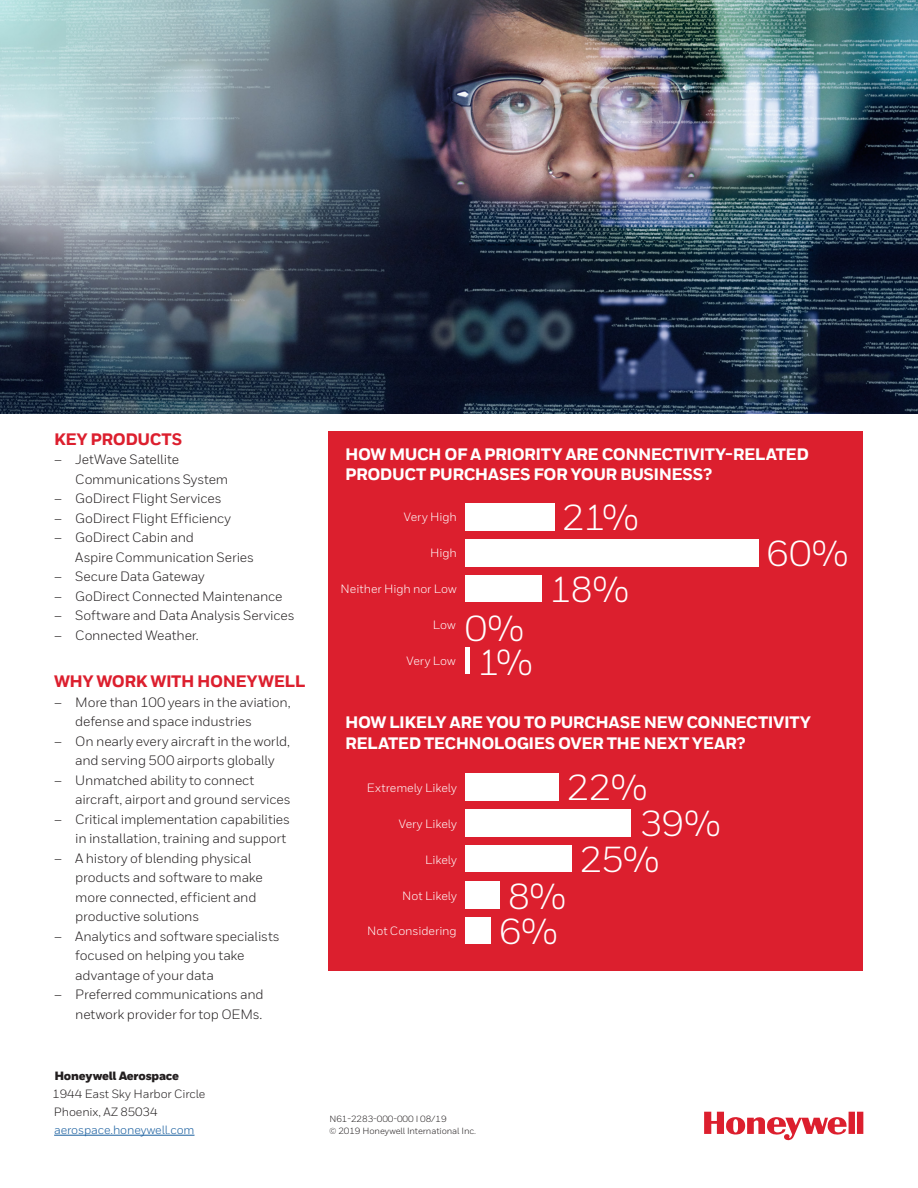
<style>
.page{position:relative;width:918px;height:1188px;background:#fff}
.page>*{position:absolute;margin:0;border:0;box-sizing:border-box;transform-origin:0 0}
.t1{font:36px "Honeywell Sans TT";letter-spacing:-.025em;color:#fff}
.t2{font:800 16.5px "Honeywell Sans TT";letter-spacing:-.03em;color:#fff}
._09_Inside__Body_Hea{font:800 16.5px "Honeywell Sans TT";letter-spacing:-.025em;color:#dc1f2e}
._10_Inside__Body_Tex{font:13.5px/19.5px "Honeywell Sans TT";letter-spacing:-.015em;color:#231f20}
.t3{font:12px "Honeywell Sans TT";color:#fff}
._24_Back__Address_Bl{font:12px "Honeywell Sans";letter-spacing:-.01em;color:#231f20}
._24_Back__Address_Bl-2{font:12px "Honeywell Sans";letter-spacing:-.01em;color:#175d9e}
._23_Back__Address_Bl{font:900 12px "Honeywell Sans";letter-spacing:-.02em;color:#231f20}
._25_Back__Copyright{font:9px "Honeywell Sans";letter-spacing:-.01em;color:#231f20}
</style>
<div class="page">
<img style="left:0;top:0;width:918px;height:414px">
<hr style="left:54px;top:1135px;width:141px;height:1px;background:#175d9e">
<svg style="left:704px;top:1112px;width:159px;height:28px"></svg>
<div style="left:328px;top:431px;width:534px;height:540px;background:#dc1f2e"></div>
<div style="left:465px;top:503px;width:89px;height:27px;background:#fff"></div>
<div style="left:465px;top:773px;width:93px;height:27px;background:#fff"></div>
<div style="left:465px;top:539px;width:293px;height:27px;background:#fff"></div>
<div style="left:465px;top:809px;width:166px;height:27px;background:#fff"></div>
<div style="left:465px;top:575px;width:76px;height:27px;background:#fff"></div>
<div style="left:465px;top:845px;width:106px;height:27px;background:#fff"></div>
<hr style="left:465px;top:647px;width:4px;height:27px;background:#fff">
<div style="left:465px;top:917px;width:26px;height:27px;background:#fff"></div>
<div style="left:465px;top:881px;width:34px;height:27px;background:#fff"></div>
<p class="_09_Inside__Body_Hea" style="left:54px;top:429px;width:130px">KEY PRODUCTS</p>
<p class="_10_Inside__Body_Tex" style="left:75px;top:450px;width:155px;text-indent:-21px">– JetWave Satellite<br>Communications System</p>
<p class="_10_Inside__Body_Tex" style="left:54px;top:489px;width:169px">– GoDirect Flight Services</p>
<p class="_10_Inside__Body_Tex" style="left:54px;top:508px;width:179px">– GoDirect Flight Efficiency</p>
<p class="_10_Inside__Body_Tex" style="left:75px;top:528px;width:180px;text-indent:-21px">– GoDirect Cabin and<br>Aspire Communication Series</p>
<p class="_10_Inside__Body_Tex" style="left:54px;top:567px;width:152px">– Secure Data Gateway</p>
<p class="_10_Inside__Body_Tex" style="left:54px;top:586px;width:230px">– GoDirect Connected Maintenance</p>
<p class="_10_Inside__Body_Tex" style="left:54px;top:606px;width:242px">– Software and Data Analysis Services</p>
<p class="_10_Inside__Body_Tex" style="left:54px;top:625px;width:146px">– Connected Weather.</p>
<p class="_09_Inside__Body_Hea" style="left:54px;top:672px;width:253px">WHY WORK WITH HONEYWELL</p>
<p class="_10_Inside__Body_Tex" style="left:75px;top:692px;width:217px;text-indent:-21px">– More than 100 years in the aviation, defense and space industries</p>
<p class="_10_Inside__Body_Tex" style="left:54px;top:731px;width:238px;text-align:center">– On nearly every aircraft in the world, and serving 500 airports globally</p>
<p class="_10_Inside__Body_Tex" style="left:75px;top:770px;width:217px;text-indent:-21px">– Unmatched ability to connect aircraft, airport and ground services</p>
<p class="_10_Inside__Body_Tex" style="left:54px;top:809px;width:238px;text-align:right">– Critical implementation capabilities in installation, training and support</p>
<p class="_10_Inside__Body_Tex" style="left:75px;top:848px;width:189px;text-indent:-21px">– A history of blending physical products and software to make more connected, efficient and productive solutions</p>
<p class="_10_Inside__Body_Tex" style="left:75px;top:926px;width:206px;text-indent:-21px">– Analytics and software specialists focused on helping you take advantage of your data</p>
<p class="_10_Inside__Body_Tex" style="left:54px;top:985px;width:211px;text-align:right">– Preferred communications and network provider for top OEMs.</p>
<p class="_23_Back__Address_Bl" style="left:54px;top:1068px;width:126px">Honeywell Aerospace</p>
<p class="_24_Back__Address_Bl" style="left:53px;top:1087px;width:154px">1944 East Sky Harbor Circle</p>
<p class="_24_Back__Address_Bl" style="left:54px;top:1105px;width:105px">Phoenix, AZ 85034</p>
<p class="_24_Back__Address_Bl-2" style="left:54px;top:1123px;width:142px">aerospace.honeywell.com</p>
<p class="t2" style="left:345px;top:444px;width:465px">HOW MUCH OF A PRIORITY ARE CONNECTIVITY-RELATED</p>
<p class="t2" style="left:345px;top:464px;width:368px">PRODUCT PURCHASES FOR YOUR BUSINESS?</p>
<p class="t3" style="left:404px;top:510px;width:54px">Very High</p>
<p class="t3" style="left:430px;top:546px;width:28px">High</p>
<p class="t3" style="left:341px;top:582px;width:118px">Neither High nor Low</p>
<p class="t3" style="left:433px;top:618px;width:25px">Low</p>
<p class="t3" style="left:407px;top:654px;width:51px">Very Low</p>
<p class="t1" style="left:465px;top:607px;width:61px">0%</p>
<p class="t1" style="left:478px;top:641px;width:57px">1%</p>
<p class="t1" style="left:562px;top:496px;width:78px">21%</p>
<p class="t1" style="left:550px;top:568px;width:81px">18%</p>
<p class="t1" style="left:767px;top:532px;width:84px">60%</p>
<p class="t2" style="left:345px;top:713px;width:468px">HOW LIKELY ARE YOU TO PURCHASE NEW CONNECTIVITY</p>
<p class="t2" style="left:345px;top:733px;width:402px">RELATED TECHNOLOGIES OVER THE NEXT YEAR?</p>
<p class="t3" style="left:367px;top:781px;width:92px">Extremely Likely</p>
<p class="t3" style="left:399px;top:817px;width:60px">Very Likely</p>
<p class="t3" style="left:425px;top:853px;width:33px">Likely</p>
<p class="t3" style="left:402px;top:889px;width:56px">Not Likely</p>
<p class="t3" style="left:367px;top:924px;width:91px">Not Considering</p>
<p class="t1" style="left:567px;top:766px;width:82px">22%</p>
<p class="t1" style="left:640px;top:802px;width:83px">39%</p>
<p class="t1" style="left:508px;top:875px;width:60px">8%</p>
<p class="t1" style="left:499px;top:910px;width:60px">6%</p>
<p class="t1" style="left:580px;top:838px;width:81px">25%</p>
<p class="_25_Back__Copyright" style="left:330px;top:1114px;width:119px">N61-2283-000-000 I 08/19</p>
<p class="_25_Back__Copyright" style="left:329px;top:1126px;width:149px">© 2019 Honeywell International Inc.</p>
</div>
